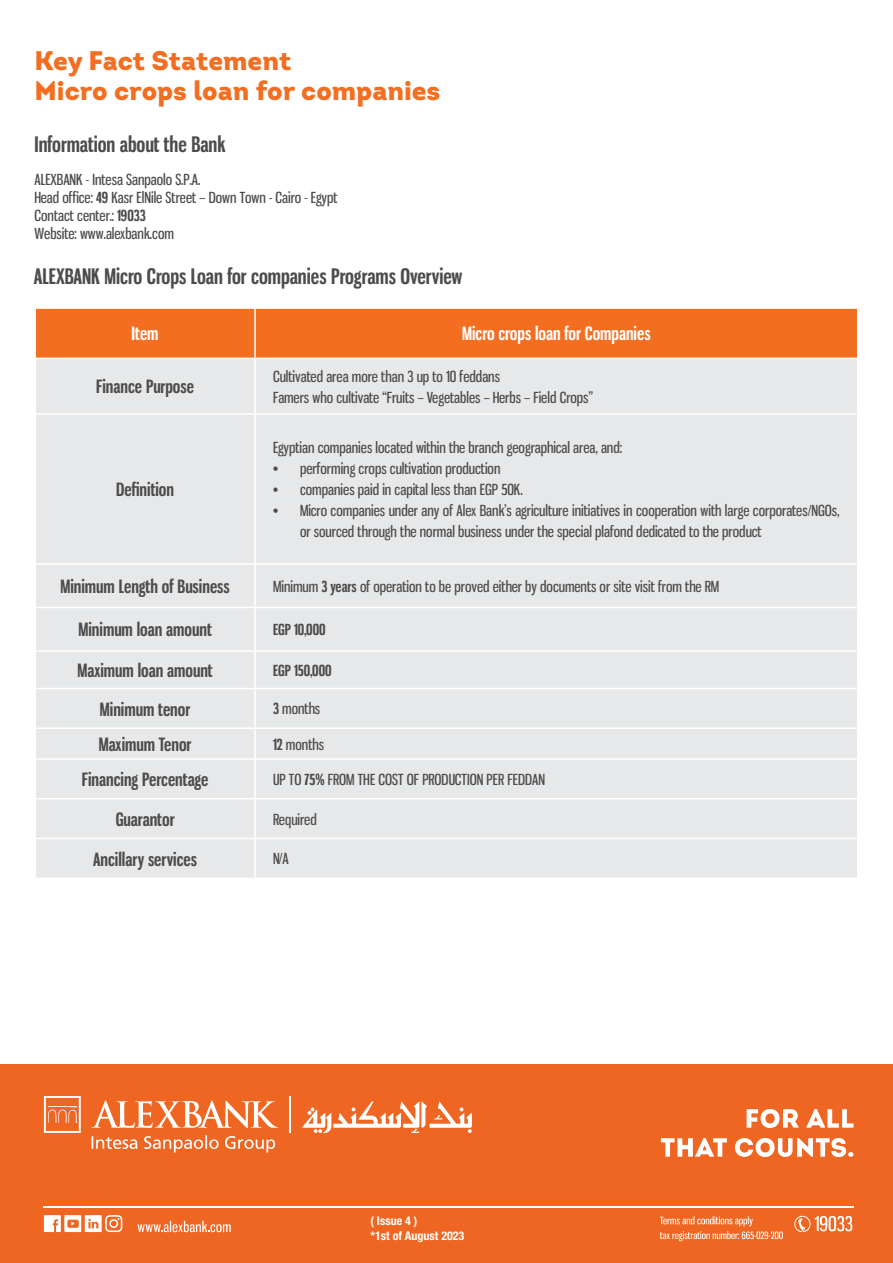
<style>
.page{position:relative;width:893px;height:1263px;background:#fff}
.page>*{position:absolute;margin:0;border:0;box-sizing:border-box;transform-origin:0 0}
.t1{font:900 26.85px "Intro";color:#f36e21}
.t2{font:700 21px "Gnuolane Rg";color:#4c4c4c}
.t3{font:700 18px "Gnuolane Rg";color:#4c4c4c}
.t4{font:700 18px "Gnuolane Rg";color:#fff}
.t5{font:15px/21px "Gnuolane";color:#4c4c4c}
.t6{font:700 15px "Gnuolane Rg";color:#4c4c4c}
.t7{font:700 condensed 12px/14.4px "Helvetica Neue LT Pro";color:#fff}
.s1{font-family:"Gnuolane Rg";font-weight:700}
</style>
<div class="page">
<div style="left:0;top:1064px;width:893px;height:199px;background:#ef6622"></div>
<hr style="left:43px;top:1206px;width:811px;height:1px;background:#fff">
<svg style="left:44px;top:1215px;width:78px;height:17px"></svg>
<hr style="left:289px;top:1096px;width:2px;height:37px;background:#fff">
<svg style="left:302px;top:1101px;width:170px;height:32px"></svg>
<svg style="left:92px;top:1100px;width:186px;height:28px"></svg>
<svg style="left:44px;top:1096px;width:37px;height:37px"></svg>
<svg style="left:92px;top:1135px;width:183px;height:17px"></svg>
<svg style="left:138px;top:1221px;width:93px;height:11px"></svg>
<svg style="left:794px;top:1216px;width:58px;height:16px"></svg>
<svg style="left:661px;top:1138px;width:66px;height:19px"></svg>
<svg style="left:735px;top:1109px;width:118px;height:48px"></svg>
<svg style="left:660px;top:1216px;width:123px;height:25px"></svg>
<div style="left:36px;top:309px;width:821px;height:49px;background:#f36e21"></div>
<div style="left:36px;top:359px;width:821px;height:518px;background:#e7e8e9"></div>
<hr style="left:254px;top:359px;width:2px;height:54px;background:#fff">
<hr style="left:34px;top:413px;width:221px;height:2px;background:#fff">
<hr style="left:255px;top:413px;width:603px;height:2px;background:#fff">
<hr style="left:254px;top:415px;width:2px;height:148px;background:#fff">
<hr style="left:34px;top:563px;width:221px;height:2px;background:#fff">
<hr style="left:255px;top:563px;width:603px;height:2px;background:#fff">
<hr style="left:254px;top:565px;width:2px;height:42px;background:#fff">
<hr style="left:34px;top:607px;width:221px;height:1px;background:#fff">
<hr style="left:255px;top:607px;width:603px;height:1px;background:#fff">
<hr style="left:254px;top:608px;width:2px;height:42px;background:#fff">
<hr style="left:34px;top:650px;width:221px;height:2px;background:#fff">
<hr style="left:255px;top:650px;width:603px;height:2px;background:#fff">
<hr style="left:254px;top:652px;width:2px;height:36px;background:#fff">
<hr style="left:34px;top:688px;width:221px;height:1px;background:#fff">
<hr style="left:255px;top:688px;width:603px;height:1px;background:#fff">
<hr style="left:254px;top:689px;width:2px;height:38px;background:#fff">
<hr style="left:34px;top:727px;width:221px;height:2px;background:#fff">
<hr style="left:255px;top:727px;width:603px;height:2px;background:#fff">
<hr style="left:254px;top:729px;width:2px;height:29px;background:#fff">
<hr style="left:34px;top:758px;width:221px;height:2px;background:#fff">
<hr style="left:255px;top:758px;width:603px;height:2px;background:#fff">
<hr style="left:254px;top:760px;width:2px;height:38px;background:#fff">
<hr style="left:34px;top:798px;width:221px;height:1px;background:#fff">
<hr style="left:255px;top:798px;width:603px;height:1px;background:#fff">
<hr style="left:254px;top:799px;width:2px;height:39px;background:#fff">
<hr style="left:34px;top:838px;width:221px;height:1px;background:#fff">
<hr style="left:255px;top:838px;width:603px;height:1px;background:#fff">
<hr style="left:254px;top:839px;width:2px;height:38px;background:#fff">
<hr style="left:254px;top:309px;width:2px;height:49px;background:#fff">
<p class="t1" style="left:34px;top:43px;width:258px">Key Fact Statement</p>
<p class="t1" style="left:34px;top:73px;width:407px">Micro crops loan for companies</p>
<p class="t2" style="left:34px;top:131px;width:192px">Information about the Bank</p>
<p class="t5" style="left:34px;top:168px;width:168px">ALEXBANK - Intesa Sanpaolo S.P.A.</p>
<p class="t5" style="left:34px;top:186px;width:304px">Head office: <span class="s1">49</span> Kasr ElNile Street – Down Town - Cairo - Egypt</p>
<p class="t5" style="left:34px;top:204px;width:113px">Contact center.: <span class="s1">19033</span></p>
<p class="t5" style="left:34px;top:222px;width:141px">Website: www.alexbank.com</p>
<p class="t2" style="left:34px;top:263px;width:430px">ALEXBANK Micro Crops Loan for companies Programs Overview</p>
<p class="t4" style="left:132px;top:323px;width:28px">Item</p>
<p class="t4" style="left:462px;top:323px;width:190px">Micro crops loan for Companies</p>
<p class="t3" style="left:96px;top:376px;width:99px">Finance Purpose</p>
<p class="t5" style="left:273px;top:365px;width:229px">Cultivated area more than 3 up to 10 feddans</p>
<p class="t5" style="left:273px;top:386px;width:321px">Famers who cultivate “Fruits – Vegetables – Herbs – Field Crops”</p>
<p class="t3" style="left:116px;top:479px;width:60px">Definition</p>
<p class="t5" style="left:273px;top:436px;width:351px">Egyptian companies located within the branch geographical area, and:</p>
<p class="t5" style="left:273px;top:457px;width:229px">• performing crops cultivation production</p>
<p class="t5" style="left:273px;top:478px;width:251px">• companies paid in capital less than EGP 50K.</p>
<p class="t5" style="left:300px;top:499px;width:541px;text-indent:-27px">• Micro companies under any of Alex Bank’s agriculture initiatives in cooperation with large corporates/NGOs, or sourced through the normal business under the special plafond dedicated to the product</p>
<p class="t3" style="left:60px;top:575px;width:171px">Minimum Length of Business</p>
<p class="t5" style="left:273px;top:575px;width:448px">Minimum <span class="s1">3 years</span> of operation to be proved either by documents or site visit from the RM</p>
<p class="t3" style="left:78px;top:619px;width:135px">Minimum loan amount</p>
<p class="t6" style="left:273px;top:621px;width:54px">EGP 10,000</p>
<p class="t3" style="left:78px;top:659px;width:137px">Maximum loan amount</p>
<p class="t6" style="left:273px;top:661px;width:60px">EGP 150,000</p>
<p class="t3" style="left:100px;top:698px;width:92px">Minimum tenor</p>
<p class="t5" style="left:273px;top:697px;width:49px"><span class="s1">3</span> months</p>
<p class="t3" style="left:99px;top:733px;width:94px">Maximum Tenor</p>
<p class="t5" style="left:273px;top:733px;width:52px"><span class="s1">12</span> months</p>
<p class="t3" style="left:82px;top:768px;width:128px">Financing Percentage</p>
<p class="t5" style="left:273px;top:768px;width:274px">UP TO <span class="s1">75%</span> FROM THE COST OF PRODUCTION PER FEDDAN</p>
<p class="t3" style="left:116px;top:808px;width:60px">Guarantor</p>
<p class="t5" style="left:273px;top:808px;width:45px">Required</p>
<p class="t3" style="left:93px;top:848px;width:106px">Ancillary services</p>
<p class="t5" style="left:273px;top:847px;width:17px">N/A</p>
<p class="t7" style="left:370px;top:1213px;width:95px">( Issue 4 )<br>*1st of August 2023</p>
</div>
